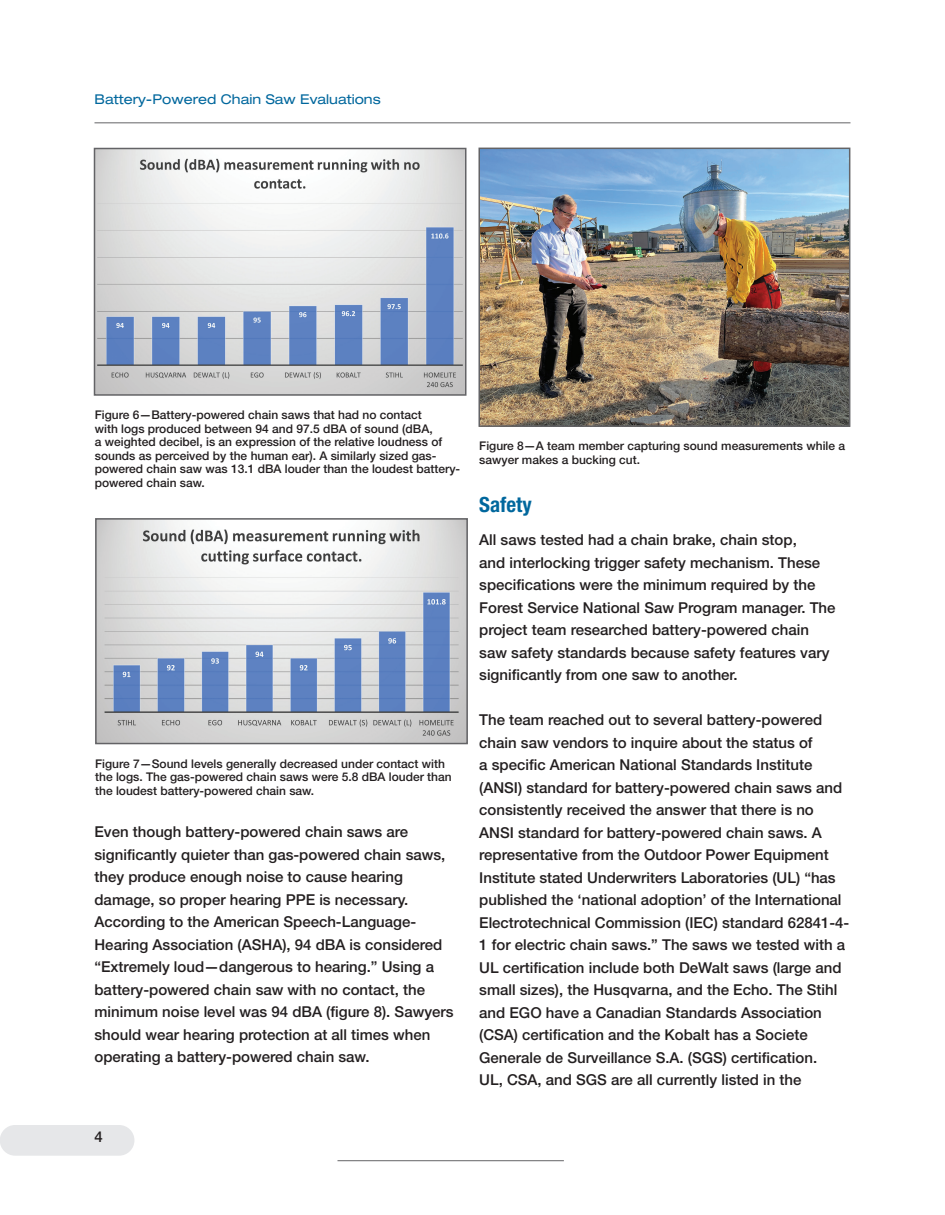
<style>
.page{position:relative;width:945px;height:1215px;background:#fff}
.page>*{position:absolute;margin:0;border:0;box-sizing:border-box;transform-origin:0 0}
.H2__Bold__FL-parent{font:700 condensed 21px "Helvetica Neue LT Std";color:#00679d}
.P_Title_page_pub_in{font:500 15px/22.5px "Helvetica Neue LT Std";color:#231f20}
.t1{font:expanded 13.5px "Helvetica Neue LT Std";color:#00679d}
.P__Caption{font:500 12px/13.5px "Helvetica Neue LT Std";color:#231f20}
</style>
<div class="page">
<div style="left:0;top:1125px;width:134px;height:31px;background:#e6e7e9;border-radius:15px"></div>
<hr style="left:95px;top:123px;width:756px;height:1px;background:#636366">
<hr style="left:338px;top:1160px;width:226px;height:1px;background:#636366">
<img style="left:97px;top:151px;width:366px;height:242px">
<div style="left:94px;top:148px;width:372px;height:248px;border:2px solid #636366"></div>
<img style="left:98px;top:521px;width:367px;height:220px">
<div style="left:95px;top:518px;width:373px;height:226px;border:2px solid #636366"></div>
<img style="left:481px;top:151px;width:366px;height:273px">
<div style="left:478px;top:148px;width:372px;height:279px;border:2px solid #636366"></div>
<p class="t1" style="left:95px;top:91px;width:288px">Battery-Powered Chain Saw Evaluations</p>
<p class="P__Caption" style="left:95px;top:408px;width:367px">Figure 6—Battery-powered chain saws that had no contact<br>with logs produced between 94 and 97.5 dBA of sound (dBA,<br>a weighted decibel, is an expression of the relative loudness of sounds as perceived by the human ear). A similarly sized gas&shy;powered chain saw was 13.1 dBA louder than the loudest battery&shy;powered chain saw.</p>
<p class="P__Caption" style="left:95px;top:757px;width:358px">Figure 7—Sound levels generally decreased under contact with the logs. The gas-powered chain saws were 5.8 dBA louder than the loudest battery-powered chain saw.</p>
<p class="P_Title_page_pub_in" style="left:94px;top:820px;width:361px">Even though battery-powered chain saws are significantly quieter than gas-powered chain saws, they produce enough noise to cause hearing damage, so proper hearing PPE is necessary.<br>According to the American Speech-Language-Hearing Association (ASHA), 94 dBA is considered “Extremely loud—dangerous to hearing.” Using a battery-powered chain saw with no contact, the minimum noise level was 94 dBA (figure 8). Sawyers should wear hearing protection at all times when operating a battery-powered chain saw.</p>
<p class="P_Title_page_pub_in" style="left:94px;top:1125px;width:10px">4</p>
<p class="P__Caption" style="left:479px;top:439px;width:367px">Figure 8—A team member capturing sound measurements while a sawyer makes a bucking cut.</p>
<h2 class="H2__Bold__FL-parent" style="left:479px;top:491px;width:54px">Safety</h2>
<p class="P_Title_page_pub_in" style="left:479px;top:529px;width:358px">All saws tested had a chain brake, chain stop,<br>and interlocking trigger safety mechanism. These specifications were the minimum required by the Forest Service National Saw Program manager. The project team researched battery-powered chain saw safety standards because safety features vary significantly from one saw to another.</p>
<p class="P_Title_page_pub_in" style="left:479px;top:709px;width:372px">The team reached out to several battery-powered chain saw vendors to inquire about the status of<br>a specific American National Standards Institute (ANSI) standard for battery-powered chain saws and consistently received the answer that there is no ANSI standard for battery-powered chain saws. A representative from the Outdoor Power Equipment Institute stated Underwriters Laboratories (UL) “has published the ‘national adoption’ of the International Electrotechnical Commission (IEC) standard 62841-4- 1 for electric chain saws.” The saws we tested with a UL certification include both DeWalt saws (large and small sizes), the Husqvarna, and the Echo. The Stihl and EGO have a Canadian Standards Association (CSA) certification and the Kobalt has a Societe Generale de Surveillance S.A. (SGS) certification.<br>UL, CSA, and SGS are all currently listed in the</p>
</div>
